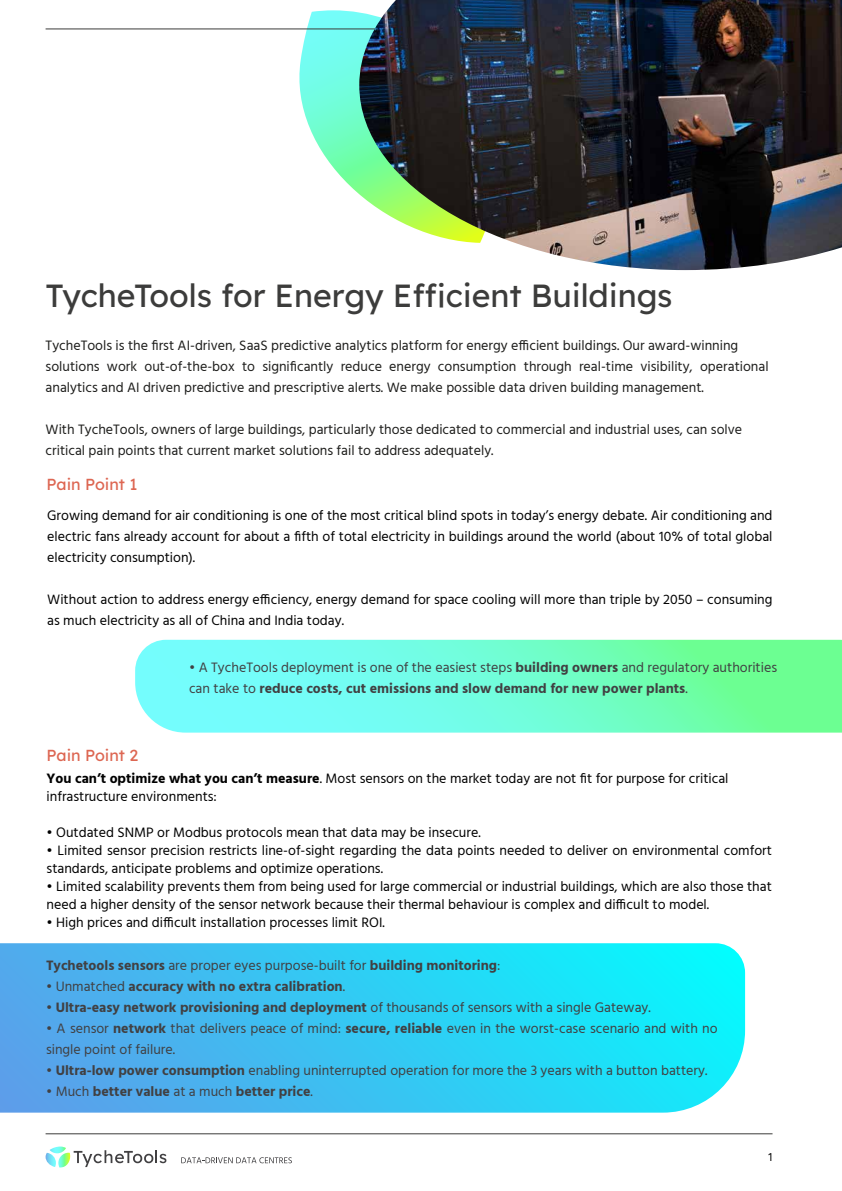
<style>
.page{position:relative;width:842px;height:1191px;background:#fff}
.page>*{position:absolute;margin:0;border:0;box-sizing:border-box;transform-origin:0 0}
.t1{font:32px "Lexend Deca";color:#3c3c3b}
.t2{font:16px "Lexend Deca";color:#dd6652}
.t3{font:14px/21px "Hind";color:#000}
.t4{font:14px/21px "Hind";color:#1d1d1b}
.t5{font:14px/21px "Hind";color:#414042}
.t6{font:700 14px "Hind";color:#414042}
.t7{font:12px "Hind";color:#000}
.s1{font-weight:700}
.s2{font-weight:400}
</style>
<div class="page">
<svg style="left:287px;top:10px;width:72px;height:184px"></svg>
<hr style="left:46px;top:1133px;width:726px;height:1px;background:#3c3c3b">
<svg style="left:46px;top:1146px;width:120px;height:21px"></svg>
<svg style="left:181px;top:1157px;width:111px;height:6px"></svg>
<hr style="left:46px;top:29px;width:727px;height:1px;background:#3c3c3b">
<img style="left:359px;top:0;width:483px;height:270px">
<svg style="left:0;top:943px;width:745px;height:169px;background:#36caf3"></svg>
<svg style="left:135px;top:640px;width:707px;height:92px;background:#72fdd0"></svg>
<h1 class="t1" style="left:46px;top:268px;width:628px">TycheTools for Energy Efficient Buildings</h1>
<p class="t4" style="left:46px;top:335px;width:724px">TycheTools is the first AI-driven, SaaS predictive analytics platform for energy efficient buildings. Our award-winning solutions work out-of-the-box to significantly reduce energy consumption through real-time visibility, operational analytics and AI driven predictive and prescriptive alerts. We make possible data driven building management.</p>
<p class="t4" style="left:46px;top:419px;width:698px">With TycheTools, owners of large buildings, particularly those dedicated to commercial and industrial uses, can solve critical pain points that current market solutions fail to address adequately.</p>
<p class="t2" style="left:47px;top:470px;width:92px">Pain Point 1</p>
<p class="t3" style="left:47px;top:506px;width:727px;text-align:justify">Growing demand for air conditioning is one of the most critical blind spots in today’s energy debate. Air conditioning and electric fans already account for about a fifth of total electricity in buildings around the world (about 10% of total global electricity consumption).</p>
<p class="t3" style="left:47px;top:590px;width:727px">Without action to address energy efficiency, energy demand for space cooling will more than triple by 2050 – consuming as much electricity as all of China and India today.</p>
<p class="t5" style="left:189px;top:657px;width:590px">• A TycheTools deployment is one of the easiest steps <span class="s1">building owners</span> and regulatory authorities can take to <span class="s1">reduce costs, cut emissions and slow demand for new power plants</span>.</p>
<p class="t2" style="left:47px;top:741px;width:93px">Pain Point 2</p>
<p class="t3" style="left:47px;top:770px;width:683px;line-height:18px"><span class="s1">You can’t optimize what you can’t measure</span>. Most sensors on the market today are not fit for purpose for critical infrastructure environments:</p>
<p class="t3" style="left:47px;top:823px;width:436px">• Outdated SNMP or Modbus protocols mean that data may be insecure.</p>
<p class="t3" style="left:47px;top:842px;width:727px;line-height:18px">• Limited sensor precision restricts line-of-sight regarding the data points needed to deliver on environmental comfort standards, anticipate problems and optimize operations.</p>
<p class="t3" style="left:47px;top:878px;width:727px;line-height:18px">• Limited scalability prevents them from being used for large commercial or industrial buildings, which are also those that need a higher density of the sensor network because their thermal behaviour is complex and difficult to model.</p>
<p class="t3" style="left:47px;top:913px;width:340px">• High prices and difficult installation processes limit ROI.</p>
<p class="t6" style="left:46px;top:956px;width:456px">Tychetools sensors <span class="s2">are proper eyes purpose-built for</span> building monitoring<span class="s2">:</span></p>
<p class="t6" style="left:46px;top:977px;width:300px"><span class="s2">• Unmatched</span> accuracy with no extra calibration<span class="s2">.</span></p>
<p class="t6" style="left:46px;top:998px;width:606px"><span class="s2">•</span> Ultra-easy network provisioning and deployment <span class="s2">of thousands of sensors with a single Gateway.</span></p>
<p class="t5" style="left:46px;top:1018px;width:673px">• A sensor <span class="s1">network</span> that delivers peace of mind: <span class="s1">secure, reliable</span> even in the worst-case scenario and with no single point of failure.</p>
<p class="t5" style="left:46px;top:1060px;width:663px">• <span class="s1">Ultra-low power consumption</span> enabling uninterrupted operation for more the 3 years with a button battery.</p>
<p class="t6" style="left:46px;top:1082px;width:268px"><span class="s2">• Much</span> better value <span class="s2">at a much</span> better price<span class="s2">.</span></p>
<p class="t7" style="left:769px;top:1148px;width:5px">1</p>
</div>
